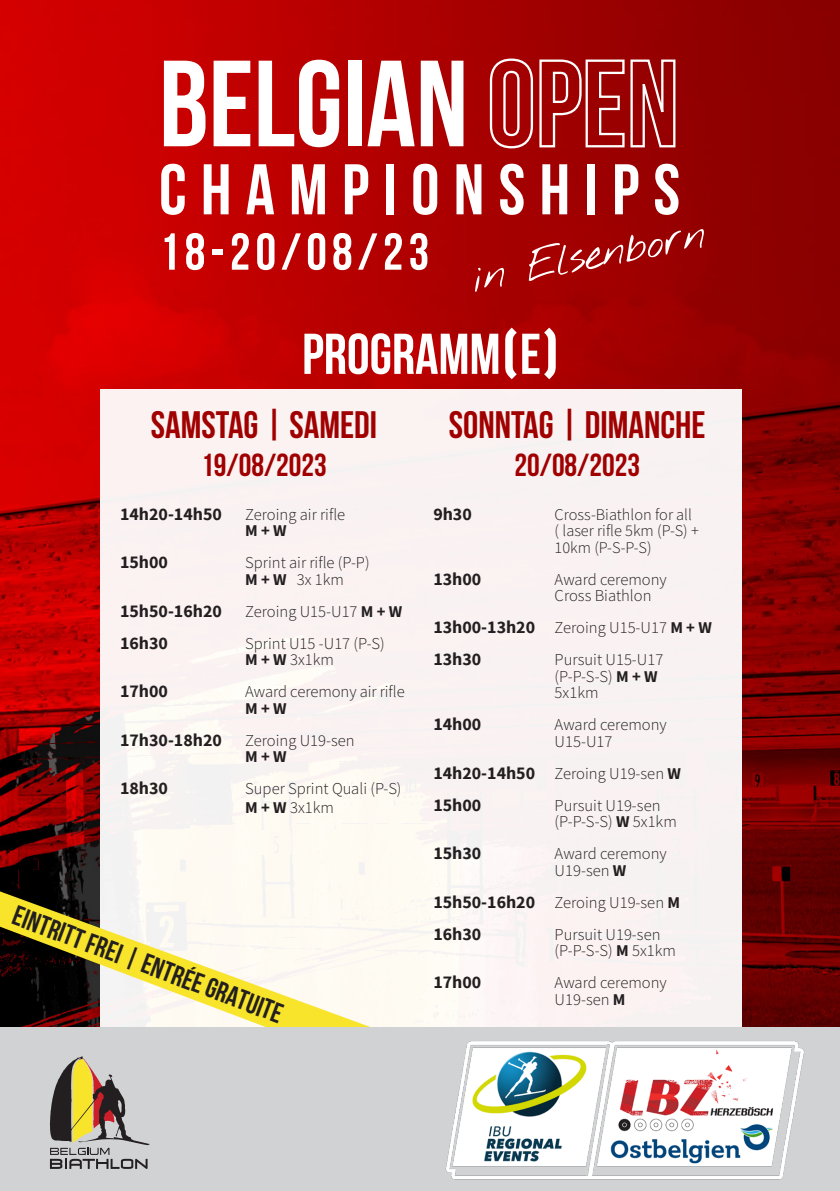
<style>
.page{position:relative;width:840px;height:1191px;background:#fff}
.page>*{position:absolute;margin:0;border:0;box-sizing:border-box;transform-origin:0 0}
.t1{font:700 122.2px "Bebas Neue";color:#fff}
.t2{font:700 71.4px "Bebas Neue";letter-spacing:.2em;color:#fff}
.t3{font:700 57.4px "Bebas Neue";color:#fff}
.t4{font:700 51.8px "Bebas Neue";letter-spacing:.1em;color:#fff}
.t5{font:43.8px "Nothing You Could Do";color:#fff}
.t6{font:700 38.2px "Bebas Neue";color:#a00000}
.t7{font:700 31.8px "Bebas Neue";color:#a00000}
.t8{font:700 28px "Bebas Neue";color:#231f20}
.t9{font:700 17.8px "Source Sans Pro";color:#231f20}
.t10{font:16.6px/16.6px "Source Sans Variable";color:#231f20}
.t11{font:16.4px/16.6px "Source Sans Variable";color:#231f20}
.s1{font-family:"DIN Pro"}
.s2{font-family:"Source Sans Pro";font-weight:700;font-size:17.8px}
</style>
<div class="page">
<img style="left:0;top:0;width:839px;height:1027px">
<div style="left:100px;top:389px;width:641px;height:638px;background:#faf2f2"></div>
<svg style="left:0;top:891px;width:370px;height:136px"></svg>
<div style="left:0;top:1027px;width:839px;height:164px;background:#d1d2d4"></div>
<svg style="left:50px;top:1056px;width:100px;height:113px"></svg>
<img style="left:445px;top:1041px;width:359px;height:139px">
<p class="t1" style="left:159px;top:37px;width:521px">BELGIAN OPEN</p>
<p class="t2" style="left:159px;top:150px;width:522px">CHAMPIONSHIPS</p>
<p class="t4" style="left:159px;top:223px;width:271px">18-20/08/23</p>
<p class="t5" style="left:466px;top:251px;width:239px;rotate:-11deg">in Elsenborn</p>
<p class="t3" style="left:302px;top:322px;width:259px">PROGRAMM<span class="s1">(</span>E<span class="s1">)</span></p>
<p class="t6" style="left:151px;top:403px;width:228px">SAMSTAG | SAMEDI</p>
<p class="t7" style="left:201px;top:448px;width:127px">19/08/2023</p>
<p class="t9" style="left:120px;top:502px;width:103px">14h20-14h50</p>
<p class="t10" style="left:245px;top:506px;width:101px">Zeroing air rifle<br>M + W</p>
<p class="t9" style="left:120px;top:550px;width:49px">15h00</p>
<p class="t10" style="left:245px;top:554px;width:126px">Sprint air rifle (P-P)<br>M + W 3x 1km</p>
<p class="t9" style="left:120px;top:599px;width:103px">15h50-16h20</p>
<p class="t10" style="left:245px;top:603px;width:159px">Zeroing U15-U17 M + W</p>
<p class="t9" style="left:120px;top:630px;width:49px">16h30</p>
<p class="t10" style="left:245px;top:635px;width:141px">Sprint U15 -U17 (P-S)<br>M + W 3x1km</p>
<p class="t9" style="left:120px;top:679px;width:49px">17h00</p>
<p class="t10" style="left:245px;top:683px;width:161px">Award ceremony air rifle<br>M + W</p>
<p class="t9" style="left:120px;top:727px;width:103px">17h30-18h20</p>
<p class="t10" style="left:245px;top:732px;width:111px">Zeroing U19-sen<br>M + W</p>
<p class="t9" style="left:120px;top:776px;width:49px">18h30</p>
<p class="t10" style="left:245px;top:779px;width:158px;line-height:19.2px">Super Sprint Quali (P-S)<br>M + W 3x1km</p>
<p class="t8" style="left:20px;top:899px;width:287px;rotate:21deg">EINTRITT FREI | ENTRÉE GRATUITE</p>
<p class="t6" style="left:448px;top:403px;width:258px">SONNTAG | DIMANCHE</p>
<p class="t7" style="left:514px;top:448px;width:127px">20/08/2023</p>
<p class="t9" style="left:433px;top:502px;width:40px">9h30</p>
<p class="t11" style="left:554px;top:506px;width:146px">Cross-Biathlon for all ( laser rifle 5km (P-S) +<br>10km (P-S-P-S)</p>
<p class="t9" style="left:433px;top:567px;width:49px">13h00</p>
<p class="t10" style="left:554px;top:571px;width:114px">Award ceremony<br>Cross Biathlon</p>
<p class="t10" style="left:433px;top:619px;width:280px"><span class="s2">13h00-13h20</span> Zeroing U15-U17 M + W</p>
<p class="t9" style="left:433px;top:647px;width:49px">13h30</p>
<p class="t10" style="left:554px;top:651px;width:110px">Pursuit U15-U17 (P-P-S-S) M + W<br>5x1km</p>
<p class="t9" style="left:433px;top:712px;width:49px">14h00</p>
<p class="t10" style="left:554px;top:716px;width:114px">Award ceremony<br>U15-U17</p>
<p class="t10" style="left:433px;top:765px;width:249px"><span class="s2">14h20-14h50</span> Zeroing U19-sen W</p>
<p class="t9" style="left:433px;top:792px;width:49px">15h00</p>
<p class="t10" style="left:554px;top:797px;width:124px">Pursuit U19-sen (P-P-S-S) W 5x1km</p>
<p class="t9" style="left:433px;top:841px;width:49px">15h30</p>
<p class="t10" style="left:554px;top:845px;width:114px">Award ceremony<br>U19-sen W</p>
<p class="t10" style="left:433px;top:894px;width:248px"><span class="s2">15h50-16h20</span> Zeroing U19-sen M</p>
<p class="t9" style="left:433px;top:921px;width:49px">16h30</p>
<p class="t10" style="left:554px;top:926px;width:123px">Pursuit U19-sen (P-P-S-S) M 5x1km</p>
<p class="t9" style="left:433px;top:970px;width:49px">17h00</p>
<p class="t10" style="left:554px;top:974px;width:114px">Award ceremony<br>U19-sen M</p>
</div>
